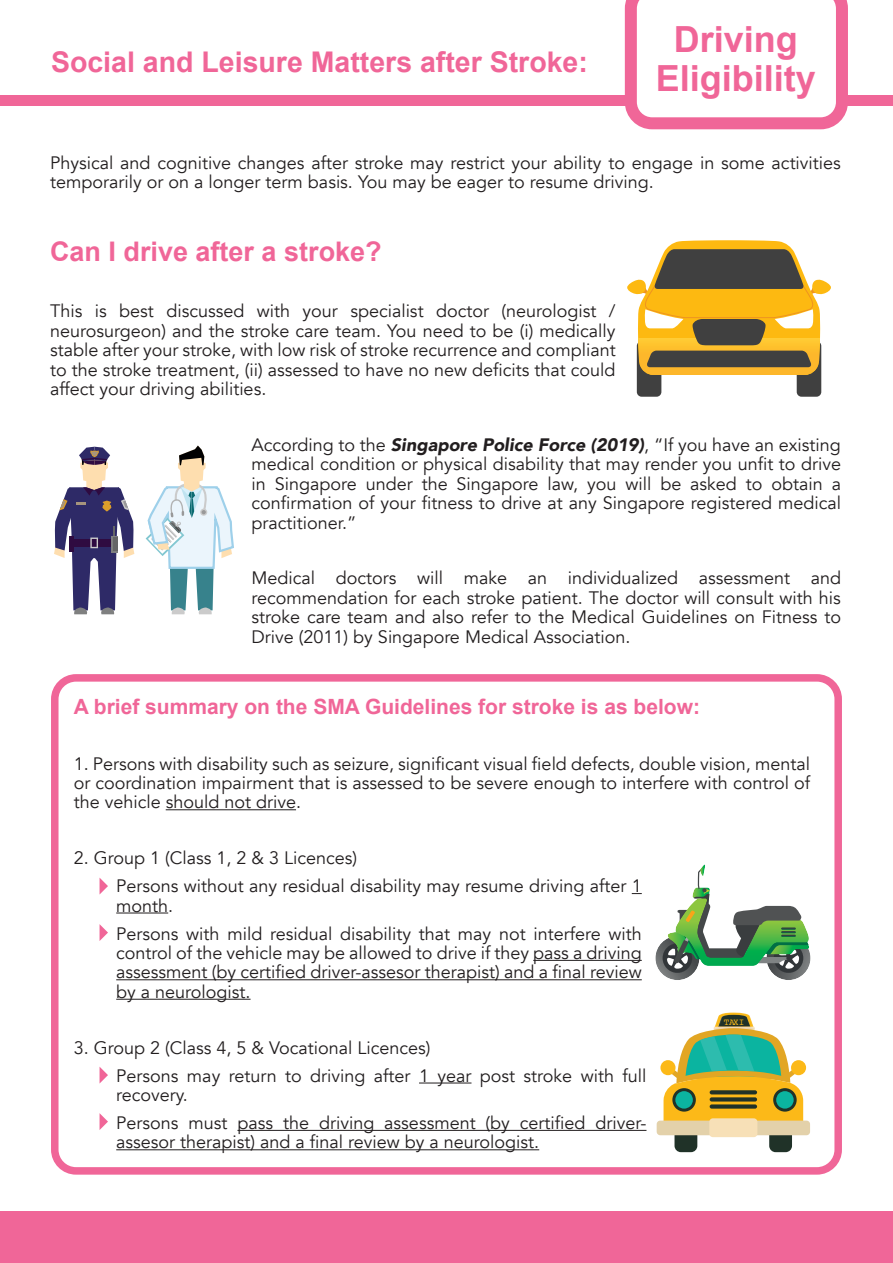
<style>
.page{position:relative;width:893px;height:1263px;background:#fff}
.page>*{position:absolute;margin:0;border:0;box-sizing:border-box;transform-origin:0 0}
.t1{font:700 36px/38.8px "Arial";color:#f06698;text-align:center}
.t2{font:700 28.5px "Arial";color:#f06698}
.t3{font:700 27px "Arial";color:#f06698}
.t4{font:700 21px "Arial";color:#f06698}
.t5{font:18px/19.4px "Avenir";color:#221e1f}
.t6{font:9.3px "Courier";color:#fcb918}
.s1{font-weight:900;font-style:italic}
</style>
<div class="page">
<div style="left:0;top:96px;width:893px;height:10px;background:#f06698"></div>
<svg style="left:625px;top:0;width:223px;height:129px"></svg>
<div style="left:0;top:1212px;width:893px;height:51px;background:#f06698"></div>
<svg style="left:100px;top:878px;width:8px;height:16px"></svg>
<svg style="left:100px;top:924px;width:8px;height:17px"></svg>
<div style="left:797px;top:341px;width:24px;height:56px;background:#404040;border-radius:5px"></div>
<div style="left:637px;top:341px;width:24px;height:56px;background:#404040;border-radius:5px"></div>
<svg style="left:627px;top:240px;width:204px;height:135px"></svg>
<div style="left:51px;top:674px;width:791px;height:501px;border:8px solid #f06698;border-radius:21px"></div>
<img style="left:714px;top:1013px;width:41px;height:15px">
<img style="left:718px;top:1015px;width:32px;height:12px">
<div style="left:674px;top:1118px;width:23px;height:34px;background:#203228;border-radius:6px"></div>
<div style="left:769px;top:1118px;width:23px;height:34px;background:#203228;border-radius:6px"></div>
<div style="left:791px;top:1060px;width:15px;height:15px;background:#fcb918;border-radius:50%"></div>
<svg style="left:660px;top:1060px;width:15px;height:15px"></svg>
<div style="left:657px;top:1120px;width:153px;height:15px;background:#e3d1aa;border-radius:4px"></div>
<div style="left:709px;top:1118px;width:48px;height:19px;background:#f7e0b7;border-radius:4px"></div>
<svg style="left:663px;top:1028px;width:140px;height:93px"></svg>
<svg style="left:100px;top:1067px;width:8px;height:16px"></svg>
<svg style="left:100px;top:1113px;width:8px;height:17px"></svg>
<hr style="left:166px;top:809px;width:130px;height:1px;background:#221e1f">
<hr style="left:116px;top:912px;width:52px;height:1px;background:#221e1f">
<hr style="left:533px;top:960px;width:109px;height:1px;background:#221e1f">
<hr style="left:116px;top:979px;width:526px;height:1px;background:#221e1f">
<hr style="left:116px;top:999px;width:135px;height:1px;background:#221e1f">
<hr style="left:419px;top:1082px;width:52px;height:1px;background:#221e1f">
<hr style="left:237px;top:1130px;width:409px;height:1px;background:#221e1f">
<hr style="left:116px;top:1149px;width:423px;height:1px;background:#221e1f">
<svg style="left:54px;top:447px;width:80px;height:167px"></svg>
<svg style="left:146px;top:446px;width:88px;height:168px"></svg>
<img style="left:655px;top:942px;width:38px;height:38px">
<img style="left:773px;top:951px;width:37px;height:29px">
<svg style="left:663px;top:864px;width:146px;height:109px"></svg>
<h2 class="t2" style="left:51px;top:51px;width:538px">Social and Leisure Matters after Stroke:</h2>
<h1 class="t1" style="left:656px;top:23px;width:162px">Driving<br>Eligibility</h1>
<p class="t5" style="left:50px;top:155px;width:792px">Physical and cognitive changes after stroke may restrict your ability to engage in some activities temporarily or on a longer term basis. You may be eager to resume driving.</p>
<h3 class="t3" style="left:50px;top:242px;width:333px">Can I drive after a stroke?</h3>
<p class="t5" style="left:50px;top:303px;width:567px;text-align:justify">This is best discussed with your specialist doctor (neurologist / neurosurgeon) and the stroke care team. You need to be (i) medically stable after your stroke, with low risk of stroke recurrence and compliant to the stroke treatment, (ii) assessed to have no new deficits that could affect your driving abilities.</p>
<p class="t5" style="left:252px;top:437px;width:591px;text-align:justify">According to the <span class="s1">Singapore Police Force (2019)</span>, “If you have an existing medical condition or physical disability that may render you unfit to drive in Singapore under the Singapore law, you will be asked to obtain a confirmation of your fitness to drive at any Singapore registered medical practitioner.”</p>
<p class="t5" style="left:252px;top:570px;width:591px;text-align:justify">Medical doctors will make an individualized assessment and recommendation for each stroke patient. The doctor will consult with his stroke care team and also refer to the Medical Guidelines on Fitness to Drive (2011) by Singapore Medical Association.</p>
<p class="t4" style="left:74px;top:698px;width:628px">A brief summary on the SMA Guidelines for stroke is as below:</p>
<p class="t5" style="left:74px;top:754px;width:738px;text-align:justify">1. Persons with disability such as seizure, significant visual field defects, double vision, mental or coordination impairment that is assessed to be severe enough to interfere with control of the vehicle should not drive.</p>
<p class="t5" style="left:116px;top:846px;width:527px;line-height:27.9px;text-indent:-43px">2. Group 1 (Class 1, 2 &amp; 3 Licences)<br>Persons without any residual disability may resume driving after 1</p>
<p class="t5" style="left:116px;top:893px;width:527px;line-height:27.9px">month.<br>Persons with mild residual disability that may not interfere with</p>
<p class="t5" style="left:116px;top:945px;width:527px;text-align:justify">control of the vehicle may be allowed to drive if they pass a driving assessment (by certified driver-assesor therapist) and a final review by a neurologist.</p>
<p class="t5" style="left:116px;top:1035px;width:532px;line-height:27.9px;text-indent:-43px">3. Group 2 (Class 4, 5 &amp; Vocational Licences)<br>Persons may return to driving after 1 year post stroke with full</p>
<p class="t5" style="left:116px;top:1083px;width:532px;line-height:27.9px">recovery.<br>Persons must pass the driving assessment (by certified driver-</p>
<p class="t5" style="left:116px;top:1133px;width:424px">assesor therapist) and a final review by a neurologist.</p>
<p class="t6" style="left:724px;top:1018px;width:22px">TAXI</p>
</div>
